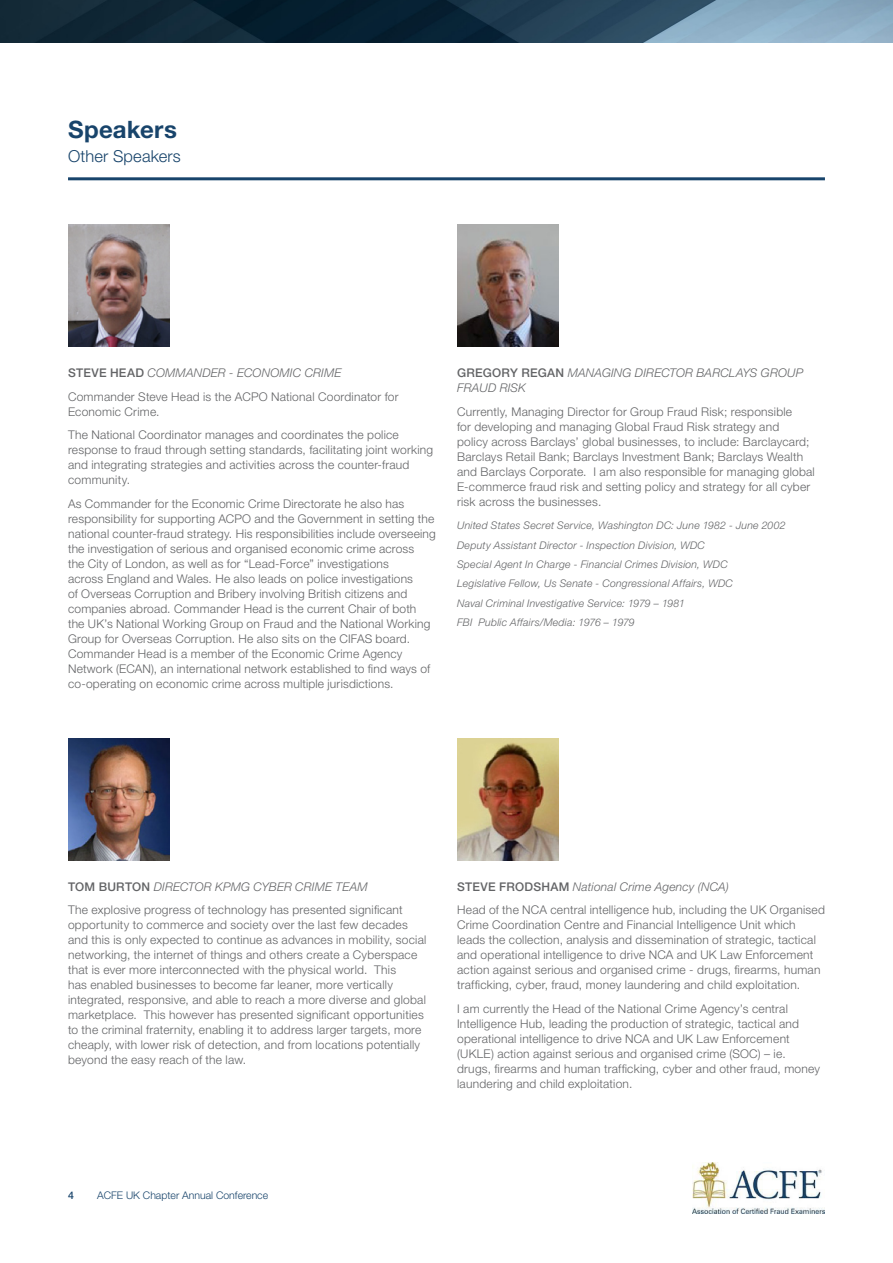
<style>
.page{position:relative;width:893px;height:1263px;background:#fff}
.page>*{position:absolute;margin:0;border:0;box-sizing:border-box;transform-origin:0 0}
.t1{font:700 24px "Helvetica Neue LT Std";letter-spacing:.01em;color:#18446b}
.t2{font:300 16.5px "Helvetica Neue LT Std";letter-spacing:.01em;color:#18446b}
.t3{font:300 12px/15px "Helvetica Neue LT Std";letter-spacing:.02em;color:#636466}
.t4{font:italic 300 12px/15px "Helvetica Neue LT Std";letter-spacing:.015em;color:#636466}
.t5{font:italic 300 10.5px/19.2px "Helvetica Neue LT Std";letter-spacing:.025em;color:#636466}
.t6{font:300 10.5px "Helvetica Neue LT Std";color:#18446b}
.t7{font:500 10.5px "Helvetica Neue LT Std";color:#18446b}
.s1{font-weight:500}
.s2{font-style:italic}
.s3{font-weight:500;font-style:normal}
</style>
<div class="page">
<img style="left:693px;top:1163px;width:132px;height:50px">
<img style="left:68px;top:739px;width:101px;height:122px">
<img style="left:68px;top:225px;width:101px;height:122px">
<img style="left:457px;top:225px;width:101px;height:122px">
<img style="left:0;top:0;width:893px;height:43px">
<hr style="left:68px;top:177px;width:757px;height:3px;background:#18446b">
<img style="left:457px;top:738px;width:101px;height:122px">
<h1 class="t1" style="left:68px;top:115px;width:110px">Speakers</h1>
<h2 class="t2" style="left:68px;top:146px;width:114px">Other Speakers</h2>
<p class="t3" style="left:68px;top:361px;width:332px;line-height:23.5px"><span class="s1">STEVE HEAD</span> <span class="s2">COMMANDER - ECONOMIC CRIME<br></span>Commander Steve Head is the ACPO National Coordinator for</p>
<p class="t3" style="left:68px;top:400px;width:332px;line-height:23.5px">Economic Crime.<br>The National Coordinator manages and coordinates the police</p>
<p class="t3" style="left:68px;top:442px;width:367px">response to fraud through setting standards, facilitating joint working and integrating strategies and activities across the counter-fraud community.</p>
<p class="t3" style="left:68px;top:496px;width:369px">As Commander for the Economic Crime Directorate he also has responsibility for supporting ACPO and the Government in setting the national counter-fraud strategy. His responsibilities include overseeing the investigation of serious and organised economic crime across<br>the City of London, as well as for “Lead-Force” investigations<br>across England and Wales. He also leads on police investigations<br>of Overseas Corruption and Bribery involving British citizens and companies abroad. Commander Head is the current Chair of both the UK’s National Working Group on Fraud and the National Working Group for Overseas Corruption. He also sits on the CIFAS board.<br>Commander Head is a member of the Economic Crime Agency Network (ECAN), an international network established to find ways of co-operating on economic crime across multiple jurisdictions.</p>
<p class="t4" style="left:457px;top:366px;width:348px"><span class="s3">GREGORY REGAN</span> MANAGING DIRECTOR BARCLAYS GROUP<br>FRAUD RISK</p>
<p class="t3" style="left:457px;top:404px;width:359px">Currently, Managing Director for Group Fraud Risk; responsible<br>for developing and managing Global Fraud Risk strategy and<br>policy across Barclays’ global businesses, to include: Barclaycard; Barclays Retail Bank; Barclays Investment Bank; Barclays Wealth and Barclays Corporate. I am also responsible for managing global E-commerce fraud risk and setting policy and strategy for all cyber risk across the businesses.</p>
<p class="t5" style="left:457px;top:516px;width:330px">United States Secret Service, Washington DC: June 1982 - June 2002<br>Deputy Assistant Director - Inspection Division, WDC<br>Special Agent In Charge - Financial Crimes Division, WDC<br>Legislative Fellow, Us Senate - Congressional Affairs, WDC<br>Naval Criminal Investigative Service: 1979 – 1981<br>FBI Public Affairs/Media: 1976 – 1979</p>
<p class="t3" style="left:68px;top:874px;width:336px;line-height:23.5px"><span class="s1">TOM BURTON</span> <span class="s2">DIRECTOR KPMG CYBER CRIME TEAM<br></span>The explosive progress of technology has presented significant</p>
<p class="t3" style="left:68px;top:917px;width:360px">opportunity to commerce and society over the last few decades and this is only expected to continue as advances in mobility, social networking, the internet of things and others create a Cyberspace that is ever more interconnected with the physical world. This<br>has enabled businesses to become far leaner, more vertically integrated, responsive, and able to reach a more diverse and global marketplace. This however has presented significant opportunities to the criminal fraternity, enabling it to address larger targets, more cheaply, with lower risk of detection, and from locations potentially beyond the easy reach of the law.</p>
<p class="t3" style="left:457px;top:874px;width:369px;line-height:23.5px"><span class="s1">STEVE FRODSHAM</span> <span class="s2">National Crime Agency (NCA)<br></span>Head of the NCA central intelligence hub, including the UK Organised</p>
<p class="t3" style="left:457px;top:917px;width:365px">Crime Coordination Centre and Financial Intelligence Unit which leads the collection, analysis and dissemination of strategic, tactical and operational intelligence to drive NCA and UK Law Enforcement action against serious and organised crime - drugs, firearms, human trafficking, cyber, fraud, money laundering and child exploitation.</p>
<p class="t3" style="left:457px;top:1001px;width:364px">I am currently the Head of the National Crime Agency’s central Intelligence Hub, leading the production of strategic, tactical and operational intelligence to drive NCA and UK Law Enforcement (UKLE) action against serious and organised crime (SOC) – ie. drugs, firearms and human trafficking, cyber and other fraud, money laundering and child exploitation.</p>
<p class="t7" style="left:68px;top:1189px;width:7px">4</p>
<p class="t6" style="left:97px;top:1188px;width:172px">ACFE UK Chapter Annual Conference</p>
</div>
